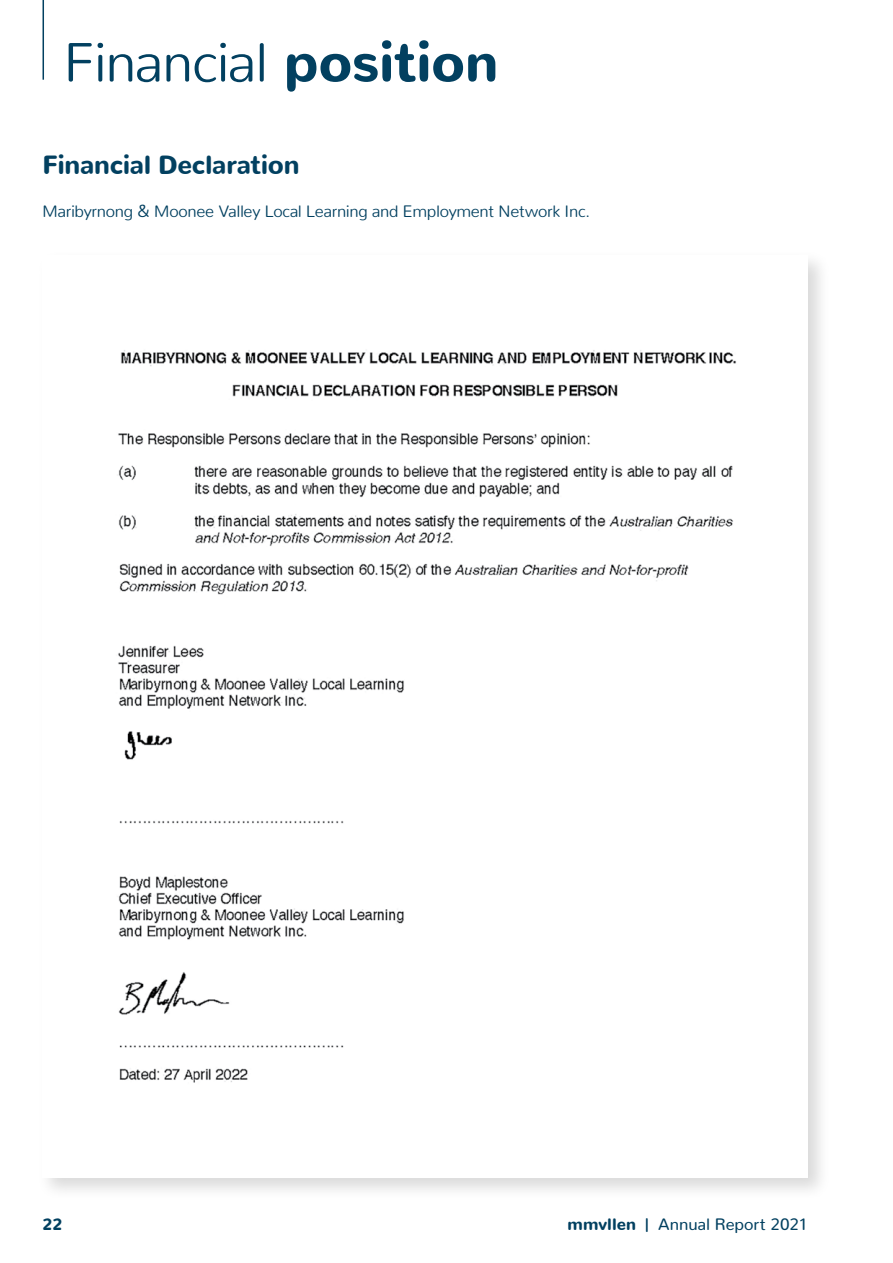
<style>
.page{position:relative;width:893px;height:1263px;background:#fff}
.page>*{position:absolute;margin:0;border:0;box-sizing:border-box;transform-origin:0 0}
.t1{font:300 55.5px "Nunito";letter-spacing:-.02em;color:#024060}
.t2{font:900 26.25px "Nunito";letter-spacing:-.01em;color:#024060}
.t3{font:300 16.5px "Nunito";letter-spacing:-.02em;color:#024060}
.t4{font:16.5px "Nunito";color:#024060}
.t5{font:900 16.5px "Nunito";color:#024060}
.s1{font-weight:900}
</style>
<div class="page">
<hr style="left:43px;top:0;width:1px;height:80px;background:#024060">
<div style="left:37px;top:249px;width:794px;height:951px;background:#000;opacity:.15"></div>
<img style="left:43px;top:255px;width:765px;height:923px">
<h1 class="t1" style="left:64px;top:15px;width:436px">Financial <span class="s1">position</span></h1>
<h2 class="t2" style="left:43px;top:141px;width:259px">Financial Declaration</h2>
<p class="t3" style="left:43px;top:197px;width:549px">Maribyrnong &amp; Moonee Valley Local Learning and Employment Network Inc.</p>
<p class="t5" style="left:43px;top:1208px;width:22px">22</p>
<p class="t4" style="left:567px;top:1209px;width:242px"><span class="s1">mmvllen |</span> Annual Report 2021</p>
</div>
